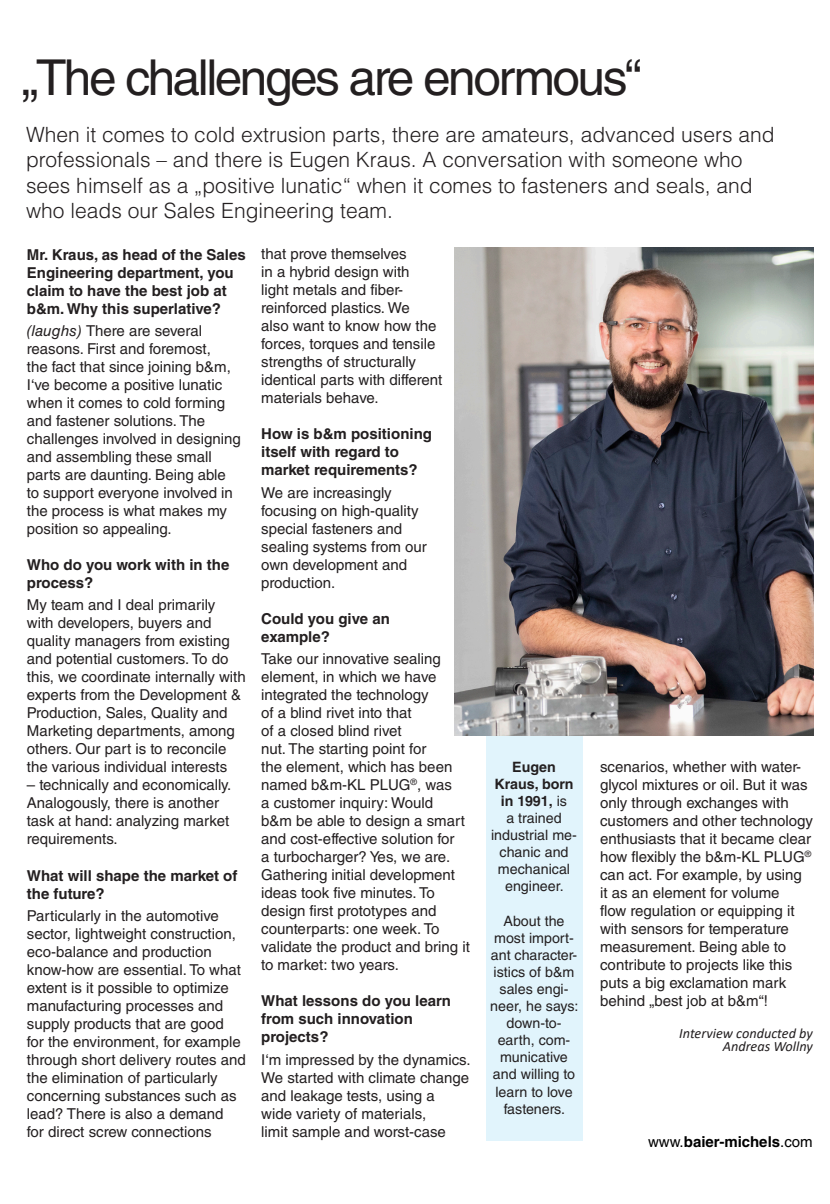
<style>
.page{position:relative;width:830px;height:1204px;background:#fff}
.page>*{position:absolute;margin:0;border:0;box-sizing:border-box;transform-origin:0 0}
.t1{font:49.5px "Helvetica LT Std";letter-spacing:-.05em;color:#231f20}
.t2{font:300 21px/25.2px "Helvetica LT Std";color:#231f20}
.t3{font:15px/18px "Helvetica LT Std";color:#231f20}
.t4{font:700 15px/18px "Helvetica LT Std";color:#231f20}
.t5{font:700 15px "Helvetica LT Std";color:#000}
.t6{font:14.25px/17.1px "Helvetica LT Std";color:#231f20;text-align:center}
.t7{font:italic 14.25px/13.5px "Calibri";color:#231f20;text-align:right}
.s1{font-style:italic}
.s2{font-weight:700}
.s3{font-weight:400}
.s4{font-weight:400;color:#fff}
</style>
<div class="page">
<div style="left:485px;top:734px;width:96px;height:406px;background:#e1f4fc"></div>
<img style="left:454px;top:247px;width:358px;height:488px">
<h1 class="t1" style="left:22px;top:49px;width:620px">„The challenges are enormous“</h1>
<p class="t2" style="left:26px;top:122px;width:749px">When it comes to cold extrusion parts, there are amateurs, advanced users and professionals – and there is Eugen Kraus. A conversation with someone who sees himself as a „positive lunatic“ when it comes to fasteners and seals, and who leads our Sales Engineering team.</p>
<p class="t4" style="left:27px;top:245px;width:220px">Mr. Kraus, as head of the Sales<br>Engineering department, you claim to have the best job at b&amp;m. Why this superlative?</p>
<p class="t3" style="left:27px;top:321px;width:215px"><span class="s1">(laughs)</span> There are several reasons. First and foremost,<br>the fact that since joining b&amp;m,<br>I‘ve become a positive lunatic when it comes to cold forming and fastener solutions. The challenges involved in designing and assembling these small parts are daunting. Being able to support everyone involved in the process is what makes my position so appealing.</p>
<p class="t4" style="left:27px;top:555px;width:204px">Who do you work with in the process?</p>
<p class="t3" style="left:27px;top:596px;width:220px">My team and I deal primarily<br>with developers, buyers and quality managers from existing and potential customers. To do this, we coordinate internally with experts from the Development &amp;<br>Production, Sales, Quality and<br>Marketing departments, among others. Our part is to reconcile the various individual interests</p>
<p class="t3" style="left:27px;top:776px;width:206px">– technically and economically.<br>Analogously, there is another task at hand: analyzing market requirements.</p>
<p class="t4" style="left:27px;top:865px;width:212px">What will shape the market of the future?</p>
<p class="t3" style="left:27px;top:906px;width:220px">Particularly in the automotive sector, lightweight construction, eco-balance and production know-how are essential. To what extent is it possible to optimize manufacturing processes and supply products that are good<br>for the environment, for example through short delivery routes and the elimination of particularly concerning substances such as lead? There is also a demand<br>for direct screw connections</p>
<p class="t3" style="left:261px;top:245px;width:182px">that prove themselves<br>in a hybrid design with<br>light metals and fiber&shy;reinforced plastics. We<br>also want to know how the forces, torques and tensile strengths of structurally identical parts with different materials behave.</p>
<p class="t4" style="left:261px;top:425px;width:172px">How is b&amp;m positioning itself with regard to market requirements?</p>
<p class="t3" style="left:261px;top:483px;width:167px">We are increasingly focusing on high-quality special fasteners and sealing systems from our own development and production.</p>
<p class="t4" style="left:261px;top:609px;width:130px">Could you give an example?</p>
<p class="t3" style="left:261px;top:649px;width:210px">Take our innovative sealing element, in which we have integrated the technology<br>of a blind rivet into that<br>of a closed blind rivet<br>nut. The starting point for<br>the element, which has been named b&amp;m-KL PLUG<sup>®</sup>, was<br>a customer inquiry: Would<br>b&amp;m be able to design a smart and cost-effective solution for<br>a turbocharger? Yes, we are.<br>Gathering initial development ideas took five minutes. To design first prototypes and counterparts: one week. To validate the product and bring it to market: two years.</p>
<p class="t4" style="left:261px;top:991px;width:191px">What lessons do you learn from such innovation projects?</p>
<p class="t3" style="left:261px;top:1050px;width:211px">I‘m impressed by the dynamics.<br>We started with climate change and leakage tests, using a<br>wide variety of materials,<br>limit sample and worst-case</p>
<p class="t6" style="left:491px;top:757px;width:87px"><span class="s2">Eugen<br>Kraus, born in 1991,</span> is<br>a trained industrial me&shy;chanic and mechanical engineer.</p>
<p class="t6" style="left:490px;top:911px;width:90px">About the most import&shy;ant character&shy;istics of b&amp;m sales engi&shy;neer, he says: down-to&shy;earth, com&shy;municative and willing to learn to love fasteners.</p>
<p class="t3" style="left:600px;top:758px;width:214px">scenarios, whether with water&shy;glycol mixtures or oil. But it was only through exchanges with customers and other technology enthusiasts that it became clear how flexibly the b&amp;m-KL PLUG<sup>® </sup>can act. For example, by using it as an element for volume<br>flow regulation or equipping it with sensors for temperature measurement. Being able to contribute to projects like this puts a big exclamation mark behind „best job at b&amp;m“!</p>
<p class="t7" style="left:679px;top:1025px;width:135px">Interview conducted by<br>Andreas Wollny</p>
<p class="t5" style="left:647px;top:1132px;width:186px"><span class="s3">www.</span>baier-michels<span class="s3">.com</span><span class="s4">wr-</span></p>
</div>
